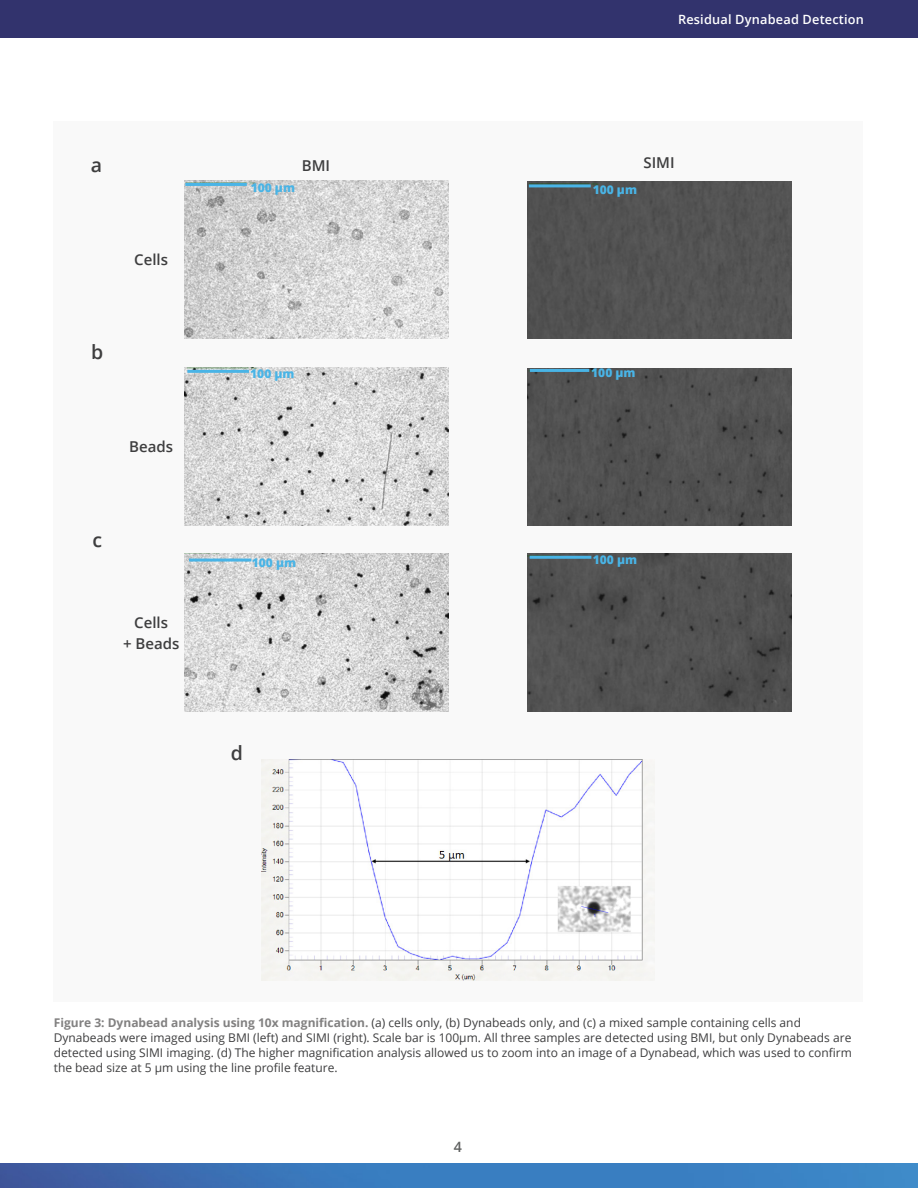
<style>
.page{position:relative;width:918px;height:1188px;background:#fff}
.page>*{position:absolute;margin:0;border:0;box-sizing:border-box;transform-origin:0 0}
.t1{font:600 19.5px "Open Sans";color:#3e3e3f}
.t2{font:600 15px/21px "Open Sans";color:#3e3e3f;text-align:center}
.t3{font:600 14.25px "Open Sans";color:#5e605f}
.t4{font:600 12.75px "Open Sans";letter-spacing:.015em;color:#fff}
.t5{font:12px/15px "Open Sans";color:#3e3e3f}
.t6{font:800 12px "Open Sans";color:#49b4e6}
.s1{font-weight:700;color:#828181}
</style>
<div class="page">
<div style="left:0;top:0;width:918px;height:38px;background:#32336d"></div>
<img style="left:0;top:1163px;width:918px;height:25px">
<div style="left:53px;top:121px;width:810px;height:881px;background:#f9f9f9"></div>
<img style="left:184px;top:181px;width:264px;height:158px">
<img style="left:185px;top:367px;width:263px;height:158px">
<img style="left:184px;top:554px;width:264px;height:158px">
<div style="left:527px;top:368px;width:264px;height:157px;background:#515151"></div>
<div style="left:527px;top:181px;width:264px;height:158px;background:#535353"></div>
<img style="left:262px;top:759px;width:383px;height:222px">
<hr style="left:187px;top:370px;width:62px;height:3px;background:#49b4e6">
<hr style="left:189px;top:559px;width:62px;height:3px;background:#49b4e6">
<div style="left:527px;top:554px;width:264px;height:158px;background:#515151"></div>
<hr style="left:530px;top:556px;width:61px;height:3px;background:#49b4e6">
<hr style="left:185px;top:183px;width:62px;height:3px;background:#49b4e6">
<hr style="left:529px;top:184px;width:62px;height:3px;background:#49b4e6">
<hr style="left:530px;top:369px;width:59px;height:3px;background:#49b4e6">
<h1 class="t1" style="left:91px;top:151px;width:13px">a</h1>
<h1 class="t1" style="left:91px;top:339px;width:14px">b</h1>
<p class="t2" style="left:134px;top:249px;width:35px">Cells</p>
<p class="t2" style="left:129px;top:436px;width:45px">Beads</p>
<h1 class="t1" style="left:93px;top:527px;width:11px">c</h1>
<p class="t2" style="left:123px;top:612px;width:58px">Cells<br>+ Beads</p>
<p class="t4" style="left:678px;top:11px;width:187px">Residual Dynabead Detection</p>
<p class="t2" style="left:302px;top:155px;width:30px">BMI</p>
<p class="t2" style="left:643px;top:152px;width:33px">SIMI</p>
<p class="t6" style="left:251px;top:179px;width:46px">100 µm</p>
<p class="t6" style="left:593px;top:180px;width:46px">100 µm</p>
<p class="t6" style="left:250px;top:364px;width:46px">100 µm</p>
<p class="t6" style="left:591px;top:363px;width:46px">100 µm</p>
<p class="t6" style="left:252px;top:554px;width:46px">100 µm</p>
<p class="t6" style="left:593px;top:551px;width:46px">100 µm</p>
<h1 class="t1" style="left:231px;top:739px;width:14px">d</h1>
<p class="t5" style="left:54px;top:1014px;width:800px"><span class="s1">Figure 3: Dynabead analysis using 10x magnification.</span> (a) cells only, (b) Dynabeads only, and (c) a mixed sample containing cells and Dynabeads were imaged using BMI (left) and SIMI (right). Scale bar is 100µm. All three samples are detected using BMI, but only Dynabeads are detected using SIMI imaging. (d) The higher magnification analysis allowed us to zoom into an image of a Dynabead, which was used to confirm the bead size at 5 μm using the line profile feature.</p>
<p class="t3" style="left:454px;top:1137px;width:10px">4</p>
</div>
